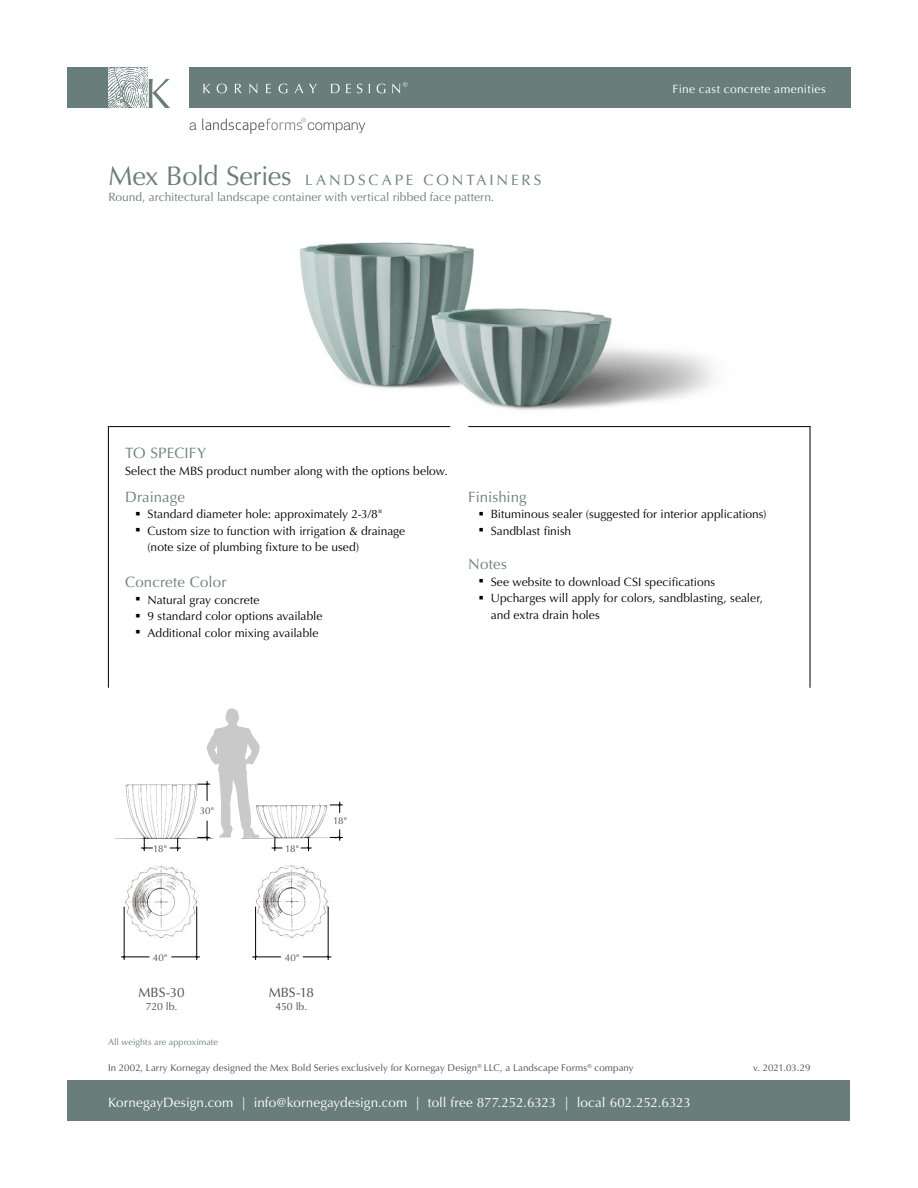
<style>
.page{position:relative;width:918px;height:1188px;background:#fff}
.page>*{position:absolute;margin:0;border:0;box-sizing:border-box;transform-origin:0 0}
.t1{font:15px "Optima";letter-spacing:.015em;color:#697e7b}
.t2{font:15px "Optima";letter-spacing:.19em;color:#697e7b}
.t3{font:13.5px "Optima";color:#fff}
.t4{font:13.5px "Optima";letter-spacing:-.01em;color:#4a4b4b}
.t5{font:12px/16.5px "Optima";color:#000}
.t6{font:12px "Optima";color:#697e7b}
.t7{font:12px "Optima";letter-spacing:.025em;color:#fff}
.t8{font:10.5px "Optima";letter-spacing:-.005em;color:#4a4b4b}
.t9{font:9.75px "Optima";letter-spacing:.01em;color:#4a4b4b}
.t10{font:9px "Optima";letter-spacing:.005em;color:#697e7b}
.s1{font-size:27px}
</style>
<div class="page">
<img style="left:145px;top:242px;width:665px;height:193px">
<div style="left:189px;top:68px;width:661px;height:40px;background:#697e7b"></div>
<div style="left:68px;top:68px;width:80px;height:40px;background:#697e7b"></div>
<div style="left:68px;top:1080px;width:782px;height:40px;background:#697e7b"></div>
<hr style="left:108px;top:426px;width:342px;height:1px;background:#000">
<hr style="left:108px;top:426px;width:1px;height:262px;background:#000">
<hr style="left:810px;top:426px;width:1px;height:262px;background:#000">
<hr style="left:468px;top:426px;width:342px;height:1px;background:#000">
<svg style="left:114px;top:708px;width:229px;height:252px"></svg>
<svg style="left:108px;top:68px;width:62px;height:40px"></svg>
<svg style="left:203px;top:84px;width:7px;height:9px"></svg>
<svg style="left:217px;top:84px;width:10px;height:9px"></svg>
<svg style="left:235px;top:84px;width:7px;height:9px"></svg>
<svg style="left:249px;top:84px;width:8px;height:9px"></svg>
<svg style="left:266px;top:84px;width:5px;height:9px"></svg>
<svg style="left:279px;top:84px;width:8px;height:9px"></svg>
<svg style="left:295px;top:84px;width:8px;height:9px"></svg>
<svg style="left:309px;top:84px;width:8px;height:9px"></svg>
<svg style="left:331px;top:84px;width:9px;height:9px"></svg>
<svg style="left:346px;top:84px;width:5px;height:9px"></svg>
<svg style="left:357px;top:84px;width:5px;height:9px"></svg>
<svg style="left:377px;top:84px;width:8px;height:9px"></svg>
<svg style="left:392px;top:82px;width:16px;height:11px"></svg>
<svg style="left:190px;top:122px;width:6px;height:8px"></svg>
<svg style="left:202px;top:118px;width:163px;height:16px"></svg>
<p class="t2" style="left:108px;top:171px;width:434px"><span class="s1">Mex Bold Series</span> LANDSCAPE CONTAINERS</p>
<p class="t6" style="left:108px;top:190px;width:387px">Round, architectural landscape container with vertical ribbed face pattern.</p>
<p class="t1" style="left:125px;top:444px;width:83px">TO SPECIFY</p>
<p class="t5" style="left:125px;top:463px;width:324px">Select the MBS product number along with the options below.</p>
<p class="t7" style="left:673px;top:82px;width:155px">Fine cast concrete amenities</p>
<p class="t1" style="left:125px;top:488px;width:61px">Drainage</p>
<p class="t5" style="left:136px;top:506px;width:248px">○ Standard diameter hole: approximately 2-3/8"</p>
<p class="t5" style="left:148px;top:523px;width:259px;text-indent:-12px">○ Custom size to function with irrigation &amp; drainage (note size of plumbing fixture to be used)</p>
<p class="t1" style="left:125px;top:574px;width:103px">Concrete Color</p>
<p class="t5" style="left:136px;top:592px;width:125px">○ Natural gray concrete</p>
<p class="t5" style="left:136px;top:608px;width:188px">○ 9 standard color options available</p>
<p class="t5" style="left:136px;top:625px;width:184px">○ Additional color mixing available</p>
<p class="t1" style="left:468px;top:488px;width:60px">Finishing</p>
<p class="t5" style="left:479px;top:506px;width:289px">○ Bituminous sealer (suggested for interior applications)</p>
<p class="t5" style="left:479px;top:523px;width:94px">○ Sandblast finish</p>
<p class="t1" style="left:468px;top:556px;width:40px">Notes</p>
<p class="t5" style="left:479px;top:574px;width:238px">○ See website to download CSI specifications</p>
<p class="t5" style="left:491px;top:590px;width:274px;text-indent:-12px">○ Upcharges will apply for colors, sandblasting, sealer, and extra drain holes</p>
<p class="t9" style="left:200px;top:805px;width:16px">30"</p>
<p class="t9" style="left:333px;top:815px;width:15px">18"</p>
<p class="t9" style="left:153px;top:843px;width:15px">18"</p>
<p class="t9" style="left:285px;top:843px;width:15px">18"</p>
<p class="t9" style="left:153px;top:952px;width:16px">40"</p>
<p class="t9" style="left:285px;top:952px;width:16px">40"</p>
<p class="t4" style="left:139px;top:985px;width:48px">MBS-30</p>
<p class="t8" style="left:146px;top:1000px;width:33px">720 lb.</p>
<p class="t4" style="left:269px;top:985px;width:47px">MBS-18</p>
<p class="t8" style="left:276px;top:1000px;width:33px">450 lb.</p>
<p class="t10" style="left:108px;top:1037px;width:112px">All weights are approximate</p>
<p class="t9" style="left:108px;top:1062px;width:527px">In 2002, Larry Kornegay designed the Mex Bold Series exclusively for Kornegay Design<sup>®</sup> LLC, a Landscape Forms<sup>®</sup> company</p>
<p class="t3" style="left:108px;top:1095px;width:584px">KornegayDesign.com | info@kornegaydesign.com | toll free 877.252.6323 | local 602.252.6323</p>
<p class="t9" style="left:753px;top:1062px;width:59px">v. 2021.03.29</p>
</div>
